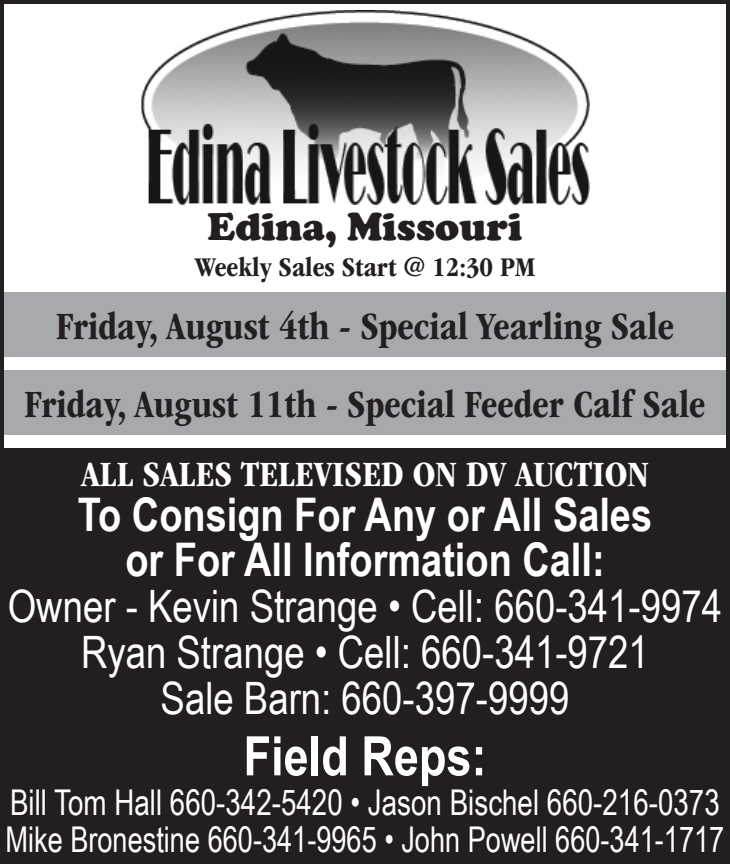
<style>
.page{position:relative;width:730px;height:864px;background:#fff}
.page>*{position:absolute;margin:0;border:0;box-sizing:border-box;transform-origin:0 0}
.t1{font:700 54.4px "Arial Narrow";color:#fff}
.t2{font:700 46.4px/45.6px "Arial Narrow";color:#fff;text-align:center}
.t3{font:44.8px/46px "Arial Narrow";color:#fff;text-align:center}
.t4{font:700 condensed 40px "ITC Garamond Std";color:#231f20;scale:.96 1}
.t5{font:900 40px "Cooper";color:#231f20}
.t6{font:700 condensed 36.8px "ITC Garamond Std";color:#fff}
.t7{font:35.6px/36.8px "Arial Narrow";color:#fff;scale:.95 1}
.t8{font:700 condensed 28px "ITC Garamond Std";color:#231f20}
</style>
<div class="page">
<img style="left:141px;top:10px;width:447px;height:195px">
<div style="left:4px;top:292px;width:721px;height:65px;background:#a8a9ad"></div>
<div style="left:0;top:448px;width:729px;height:416px;background:#231f20"></div>
<div style="left:4px;top:370px;width:721px;height:65px;background:#a8a9ad"></div>
<p class="t5" style="left:207px;top:204px;width:316px">Edina, Missouri</p>
<p class="t8" style="left:194px;top:252px;width:342px">Weekly Sales Start @ 12:30 PM</p>
<p class="t4" style="left:56px;top:304px;width:644px">Friday, August 4th - Special Yearling Sale</p>
<p class="t4" style="left:24px;top:381px;width:710px">Friday, August 11th - Special Feeder Calf Sale</p>
<p class="t6" style="left:81px;top:453px;width:568px">ALL SALES TELEVISED ON DV AUCTION</p>
<h2 class="t2" style="left:78px;top:489px;width:575px">To Consign For Any or All Sales or For All Information Call:</h2>
<p class="t3" style="left:8px;top:582px;width:715px">Owner - Kevin Strange • Cell: 660-341-9974<br>Ryan Strange • Cell: 660-341-9721<br>Sale Barn: 660-397-9999</p>
<h1 class="t1" style="left:243px;top:715px;width:244px">Field Reps:</h1>
<p class="t7" style="left:6px;top:783px;width:757px">Bill Tom Hall 660-342-5420 • Jason Bischel 660-216-0373<br>Mike Bronestine 660-341-9965 • John Powell 660-341-1717</p>
</div>
